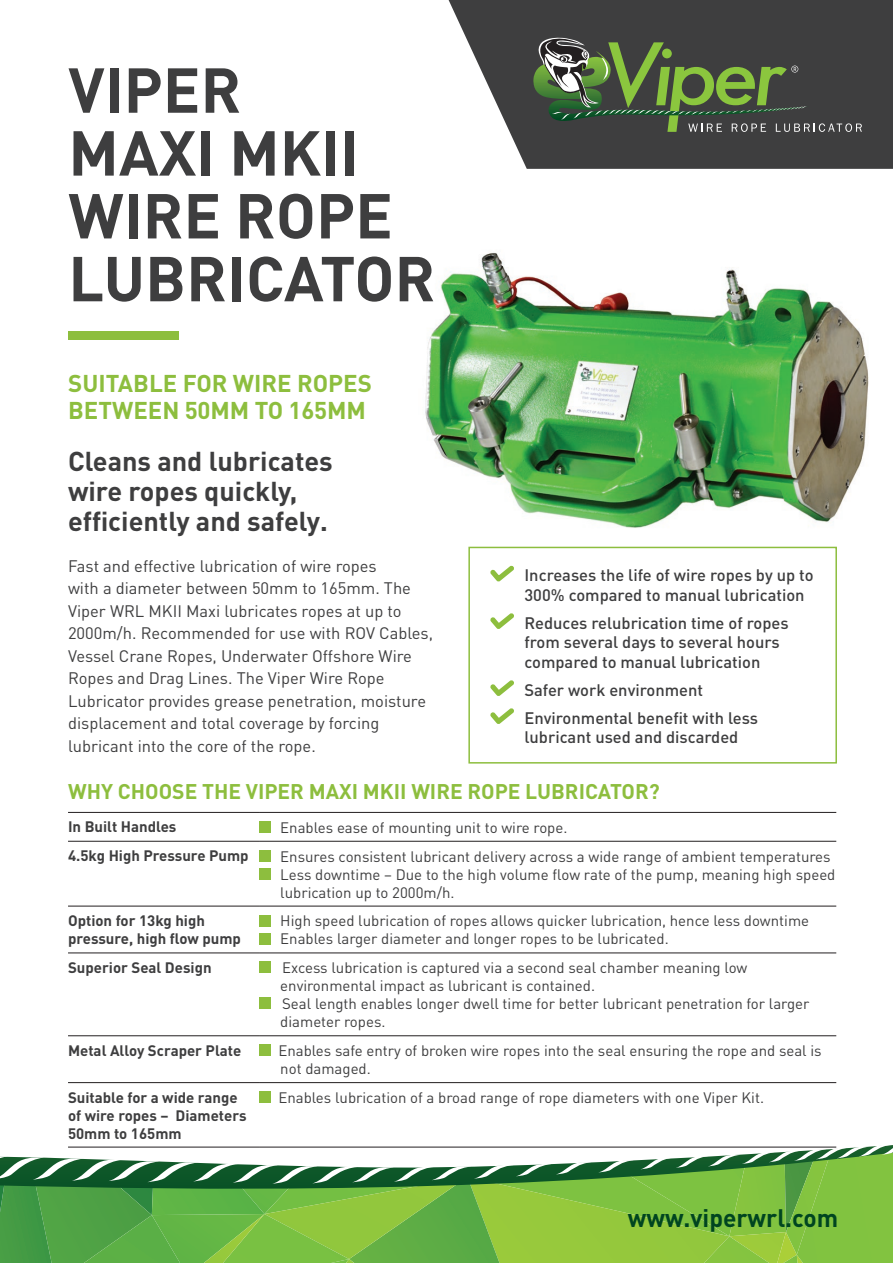
<style>
.page{position:relative;width:893px;height:1263px;background:#fff}
.page>*{position:absolute;margin:0;border:0;box-sizing:border-box;transform-origin:0 0}
.t1{font:700 62.4px/62.8px "DIN Pro";color:#3e3e3f}
.t2{font:700 27px/30px "DIN Pro";color:#3e3e3f}
.t3{font:700 24.9px "DIN Pro";color:#004520}
.t4{font:700 24px/27px "DIN Pro";color:#8dbe3e}
.t5{font:700 21px "DIN Pro";color:#8dbe3e}
.t6{font:16.5px/22.5px "DIN Pro";color:#3e3e3f}
.t7{font:500 16.5px/19.5px "DIN Pro";color:#3e3e3f}
.t8{font:15px/18px "DIN Pro";color:#3e3e3f}
.t9{font:700 15px/18px "DIN Pro";color:#3e3e3f}
</style>
<div class="page">
<img style="left:425px;top:252px;width:444px;height:295px">
<div style="left:68px;top:332px;width:111px;height:8px;background:#8dbe3e"></div>
<svg style="left:449px;top:0;width:444px;height:169px;fill:#3e3e3f"></svg>
<svg style="left:533px;top:33px;width:329px;height:99px"></svg>
<svg style="left:0;top:1145px;width:893px;height:118px"></svg>
<hr style="left:68px;top:812px;width:191px;height:1px;background:#231f20">
<hr style="left:259px;top:812px;width:577px;height:1px;background:#231f20">
<hr style="left:68px;top:841px;width:191px;height:1px;background:#231f20">
<hr style="left:259px;top:841px;width:577px;height:1px;background:#231f20">
<hr style="left:68px;top:906px;width:191px;height:1px;background:#231f20">
<hr style="left:259px;top:906px;width:577px;height:1px;background:#231f20">
<hr style="left:68px;top:953px;width:191px;height:1px;background:#231f20">
<hr style="left:259px;top:953px;width:577px;height:1px;background:#231f20">
<hr style="left:68px;top:1035px;width:191px;height:1px;background:#231f20">
<hr style="left:259px;top:1035px;width:577px;height:1px;background:#231f20">
<hr style="left:68px;top:1082px;width:191px;height:1px;background:#231f20">
<hr style="left:259px;top:1082px;width:577px;height:1px;background:#231f20">
<hr style="left:68px;top:1147px;width:191px;height:1px;background:#231f20">
<hr style="left:259px;top:1147px;width:577px;height:1px;background:#231f20">
<div style="left:259px;top:821px;width:12px;height:12px;background:#8dbe3e"></div>
<div style="left:259px;top:850px;width:12px;height:12px;background:#8dbe3e"></div>
<div style="left:259px;top:868px;width:12px;height:12px;background:#8dbe3e"></div>
<div style="left:259px;top:914px;width:12px;height:12px;background:#8dbe3e"></div>
<div style="left:259px;top:932px;width:12px;height:12px;background:#8dbe3e"></div>
<div style="left:259px;top:961px;width:12px;height:12px;background:#8dbe3e"></div>
<div style="left:259px;top:997px;width:12px;height:12px;background:#8dbe3e"></div>
<div style="left:259px;top:1044px;width:12px;height:12px;background:#8dbe3e"></div>
<div style="left:259px;top:1091px;width:12px;height:12px;background:#8dbe3e"></div>
<svg style="left:490px;top:565px;width:24px;height:17px"></svg>
<svg style="left:490px;top:613px;width:24px;height:16px"></svg>
<svg style="left:490px;top:680px;width:24px;height:16px"></svg>
<svg style="left:490px;top:708px;width:24px;height:16px"></svg>
<div style="left:468px;top:547px;width:369px;height:216px;border:2px solid #8dbe3e"></div>
<h1 class="t1" style="left:68px;top:56px;width:368px">VIPER<br>MAXI MKII<br>WIRE ROPE<br>LUBRICATOR</h1>
<h3 class="t4" style="left:68px;top:369px;width:305px">SUITABLE FOR WIRE ROPES<br>BETWEEN 50MM TO 165MM</h3>
<h2 class="t2" style="left:68px;top:445px;width:266px">Cleans and lubricates wire ropes quickly, efficiently and safely.</h2>
<p class="t6" style="left:68px;top:554px;width:367px">Fast and effective lubrication of wire ropes<br>with a diameter between 50mm to 165mm. The Viper WRL MKII Maxi lubricates ropes at up to 2000m/h. Recommended for use with ROV Cables, Vessel Crane Ropes, Underwater Offshore Wire Ropes and Drag Lines. The Viper Wire Rope Lubricator provides grease penetration, moisture displacement and total coverage by forcing lubricant into the core of the rope.</p>
<p class="t7" style="left:524px;top:565px;width:291px">Increases the life of wire ropes by up to<br>300% compared to manual lubrication</p>
<p class="t7" style="left:524px;top:612px;width:266px">Reduces relubrication time of ropes from several days to several hours compared to manual lubrication</p>
<p class="t7" style="left:524px;top:675px;width:235px;line-height:28px">Safer work environment<br>Environmental benefit with less</p>
<p class="t7" style="left:524px;top:727px;width:215px">lubricant used and discarded</p>
<h3 class="t5" style="left:68px;top:777px;width:593px">WHY CHOOSE THE VIPER MAXI MKII WIRE ROPE LUBRICATOR?</h3>
<p class="t9" style="left:68px;top:817px;width:110px">In Built Handles</p>
<p class="t8" style="left:280px;top:818px;width:289px">Enables ease of mounting unit to wire rope.</p>
<p class="t9" style="left:68px;top:846px;width:182px">4.5kg High Pressure Pump</p>
<p class="t8" style="left:280px;top:846px;width:557px">Ensures consistent lubricant delivery across a wide range of ambient temperatures<br>Less downtime – Due to the high volume flow rate of the pump, meaning high speed lubrication up to 2000m/h.</p>
<p class="t9" style="left:68px;top:911px;width:174px">Option for 13kg high pressure, high flow pump</p>
<p class="t8" style="left:280px;top:911px;width:530px">High speed lubrication of ropes allows quicker lubrication, hence less downtime<br>Enables larger diameter and longer ropes to be lubricated.</p>
<p class="t9" style="left:68px;top:958px;width:145px">Superior Seal Design</p>
<p class="t8" style="left:280px;top:958px;width:531px">Excess lubrication is captured via a second seal chamber meaning low environmental impact as lubricant is contained.<br>Seal length enables longer dwell time for better lubricant penetration for larger diameter ropes.</p>
<p class="t9" style="left:68px;top:1041px;width:175px">Metal Alloy Scraper Plate</p>
<p class="t8" style="left:278px;top:1041px;width:545px">Enables safe entry of broken wire ropes into the seal ensuring the rope and seal is not damaged.</p>
<p class="t9" style="left:68px;top:1087px;width:180px">Suitable for a wide range of wire ropes – Diameters<br>50mm to 165mm</p>
<p class="t8" style="left:278px;top:1088px;width:487px">Enables lubrication of a broad range of rope diameters with one Viper Kit.</p>
<h3 class="t3" style="left:628px;top:1201px;width:212px">www.viperwrl.com</h3>
</div>
